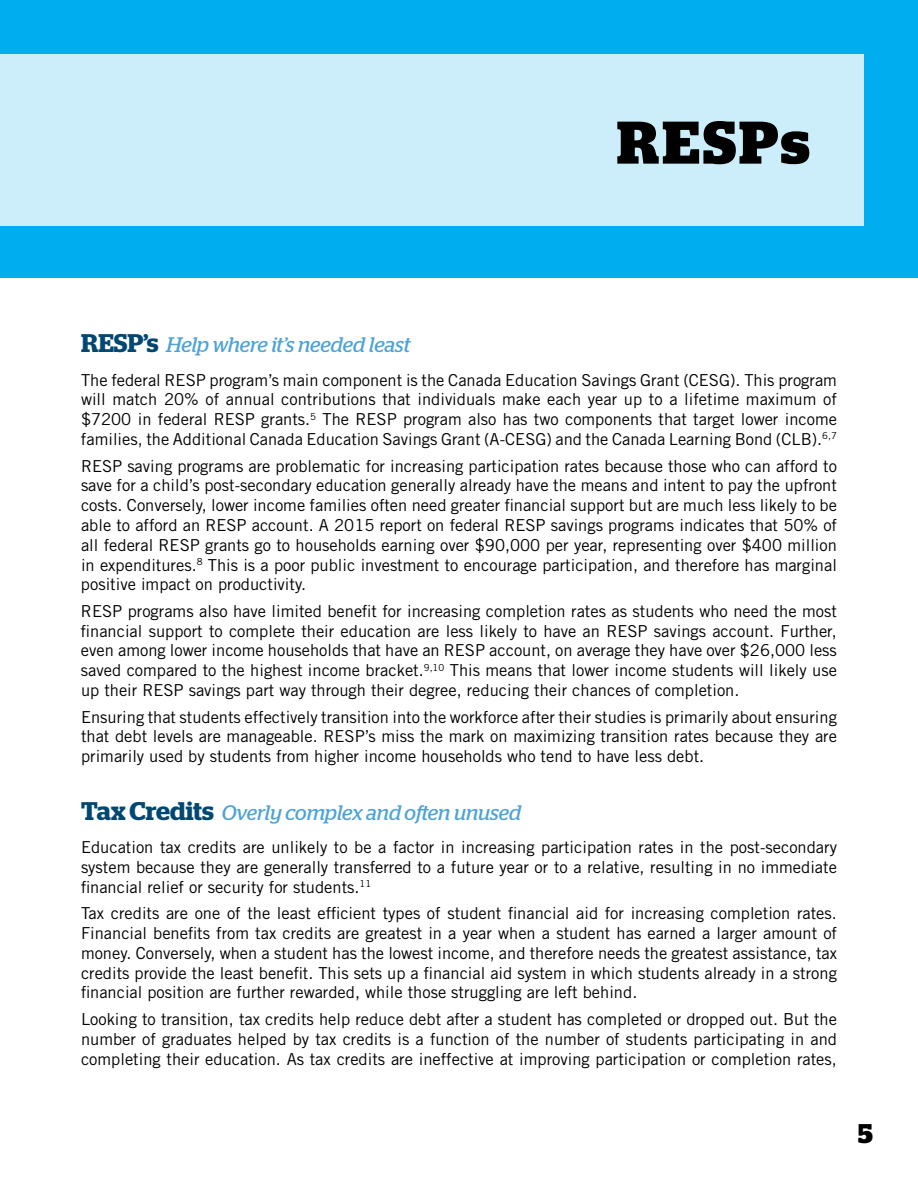
<style>
.page{position:relative;width:918px;height:1188px;background:#fff}
.page>*{position:absolute;margin:0;border:0;box-sizing:border-box;transform-origin:0 0}
.t1{font:700 60px "Stag";letter-spacing:.045em;color:#000}
.t2{font:700 27px "Stag";color:#000}
.t3{font:italic 21px "Stag";letter-spacing:-.005em;color:#4da3d5}
.t4{font:16.5px/19.8px "Trade Gothic";color:#000;text-align:justify}
.s1{font-weight:600;font-style:normal;font-size:25.5px;color:#004872}
</style>
<div class="page">
<div style="left:0;top:0;width:918px;height:278px;background:#00aeef"></div>
<div style="left:0;top:55px;width:864px;height:171px;background:#cceefb"></div>
<h1 class="t1" style="left:617px;top:108px;width:195px">RESPs</h1>
<p class="t3" style="left:81px;top:333px;width:331px"><span class="s1">RESP’s</span> Help where it’s needed least</p>
<p class="t4" style="left:81px;top:370px;width:758px">The federal RESP program’s main component is the Canada Education Savings Grant (CESG). This program will match 20% of annual contributions that individuals make each year up to a lifetime maximum of $7200 in federal RESP grants.<sup>5</sup> The RESP program also has two components that target lower income families, the Additional Canada Education Savings Grant (A-CESG) and the Canada Learning Bond (CLB).<sup>6,7</sup></p>
<p class="t4" style="left:81px;top:456px;width:758px">RESP saving programs are problematic for increasing participation rates because those who can afford to save for a child’s post-secondary education generally already have the means and intent to pay the upfront costs. Conversely, lower income families often need greater financial support but are much less likely to be able to afford an RESP account. A 2015 report on federal RESP savings programs indicates that 50% of all federal RESP grants go to households earning over $90,000 per year, representing over $400 million in expenditures.<sup>8</sup> This is a poor public investment to encourage participation, and therefore has marginal positive impact on productivity.</p>
<p class="t4" style="left:81px;top:601px;width:758px">RESP programs also have limited benefit for increasing completion rates as students who need the most financial support to complete their education are less likely to have an RESP savings account. Further, even among lower income households that have an RESP account, on average they have over $26,000 less saved compared to the highest income bracket.<sup>9,10</sup> This means that lower income students will likely use up their RESP savings part way through their degree, reducing their chances of completion.</p>
<p class="t4" style="left:81px;top:707px;width:758px">Ensuring that students effectively transition into the workforce after their studies is primarily about ensuring that debt levels are manageable. RESP’s miss the mark on maximizing transition rates because they are primarily used by students from higher income households who tend to have less debt.</p>
<p class="t3" style="left:81px;top:800px;width:442px"><span class="s1">Tax Credits</span> Overly complex and often unused</p>
<p class="t4" style="left:81px;top:837px;width:758px">Education tax credits are unlikely to be a factor in increasing participation rates in the post-secondary system because they are generally transferred to a future year or to a relative, resulting in no immediate financial relief or security for students.<sup>11</sup></p>
<p class="t4" style="left:81px;top:903px;width:758px">Tax credits are one of the least efficient types of student financial aid for increasing completion rates.<br>Financial benefits from tax credits are greatest in a year when a student has earned a larger amount of money. Conversely, when a student has the lowest income, and therefore needs the greatest assistance, tax credits provide the least benefit. This sets up a financial aid system in which students already in a strong financial position are further rewarded, while those struggling are left behind.</p>
<p class="t4" style="left:81px;top:1009px;width:758px">Looking to transition, tax credits help reduce debt after a student has completed or dropped out. But the number of graduates helped by tax credits is a function of the number of students participating in and completing their education. As tax credits are ineffective at improving participation or completion rates,</p>
<h2 class="t2" style="left:858px;top:1118px;width:16px">5</h2>
</div>
